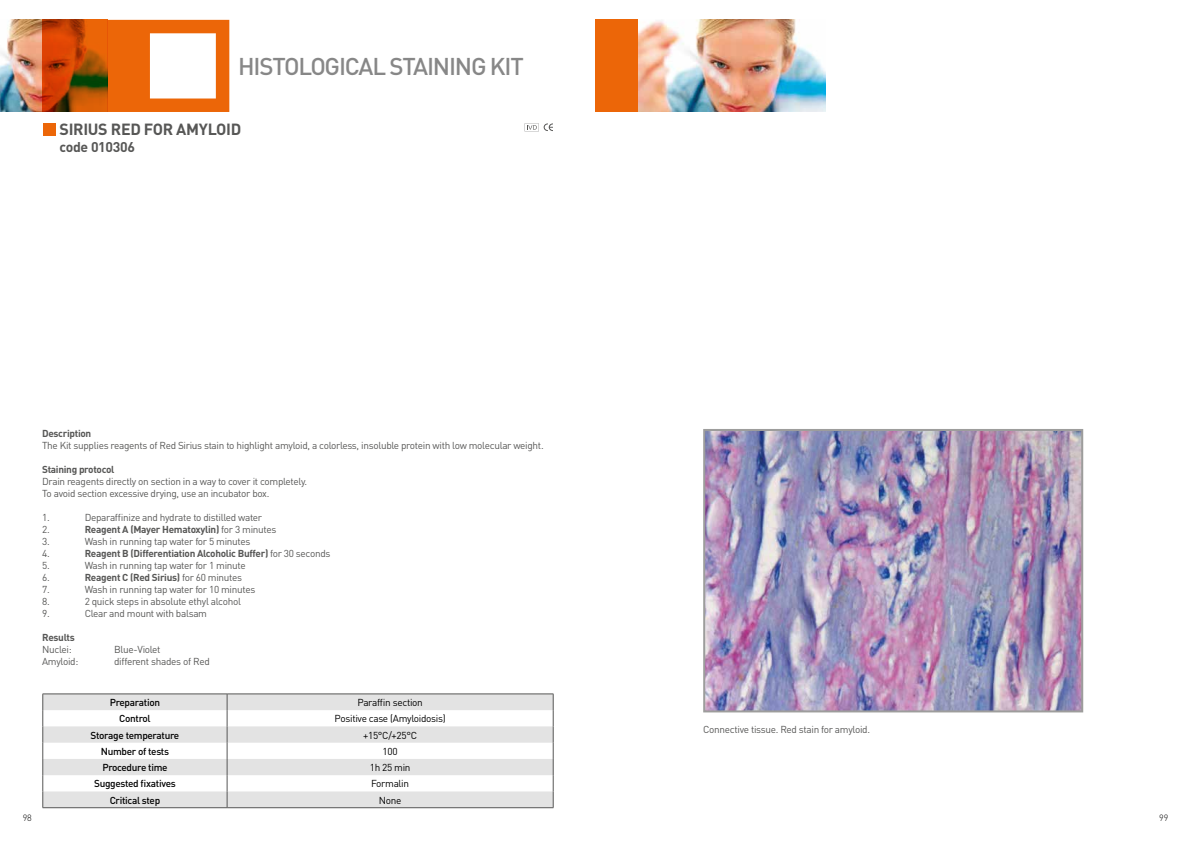
<style>
.page{position:relative;width:1191px;height:842px;background:#fff}
.page>*{position:absolute;margin:0;border:0;box-sizing:border-box;transform-origin:0 0}
.t1{font:500 24px "DIN";letter-spacing:-.05em;color:#878787}
.t2{font:700 16px "DIN";letter-spacing:-.02em;color:#575756}
.t3{font:700 14px "DIN";letter-spacing:-.02em;color:#575756}
.t4{font:10px/12px "DIN";letter-spacing:-.03em;color:#575756}
.t5{font:700 10px "DIN";letter-spacing:-.03em;color:#575756}
.t6{font:500 10px "DIN";letter-spacing:-.03em;color:#000}
.t7{font:10px "DIN";letter-spacing:-.03em;color:#000}
.t8{font:300 9px "DIN";color:#000}
.s1{font-weight:400}
</style>
<div class="page">
<img style="left:0;top:20px;width:43px;height:92px">
<div style="left:595px;top:20px;width:43px;height:92px;background:#ec6608"></div>
<svg style="left:43px;top:20px;width:65px;height:92px;background:#b54804"></svg>
<img style="left:638px;top:20px;width:187px;height:92px">
<svg style="left:108px;top:20px;width:121px;height:92px"></svg>
<div style="left:43px;top:123px;width:13px;height:13px;background:#ec6608"></div>
<svg style="left:525px;top:123px;width:28px;height:8px"></svg>
<svg style="left:43px;top:694px;width:511px;height:113px"></svg>
<hr style="left:43px;top:807px;width:184px;height:1px;background:#575756">
<hr style="left:227px;top:807px;width:326px;height:1px;background:#575756">
<img style="left:706px;top:432px;width:374px;height:277px">
<div style="left:703px;top:429px;width:380px;height:283px;border:2px solid #9d9d9c"></div>
<h1 class="t1" style="left:238px;top:51px;width:287px">Histological stain in g Kit</h1>
<h2 class="t2" style="left:60px;top:119px;width:181px">Sirius Red for amyloid</h2>
<h3 class="t3" style="left:60px;top:138px;width:77px">code 010306</h3>
<p class="t5" style="left:42px;top:427px;width:51px">Description</p>
<p class="t4" style="left:42px;top:439px;width:503px">The Kit supplies reagents of Red Sirius stain to highlight amyloid, a colorless, insoluble protein with low molecular weight.</p>
<p class="t5" style="left:42px;top:463px;width:74px">Staining protocol</p>
<p class="t4" style="left:42px;top:475px;width:266px">Drain reagents directly on section in a way to cover it completely.<br>To avoid section excessive drying, use an incubator box.</p>
<p class="t4" style="left:42px;top:511px;width:9px">1.</p>
<p class="t4" style="left:85px;top:511px;width:179px">Deparaffinize and hydrate to distilled water</p>
<p class="t4" style="left:42px;top:523px;width:9px">2.</p>
<p class="t5" style="left:85px;top:523px;width:193px">Reagent A (Mayer Hematoxylin) <span class="s1">for 3 minutes</span></p>
<p class="t4" style="left:42px;top:535px;width:9px">3.</p>
<p class="t4" style="left:85px;top:535px;width:167px">Wash in running tap water for 5 minutes</p>
<p class="t4" style="left:42px;top:547px;width:9px">4.</p>
<p class="t5" style="left:85px;top:547px;width:247px">Reagent B (Differentiation Alcoholic Buffer) <span class="s1">for 30 seconds</span></p>
<p class="t4" style="left:42px;top:559px;width:9px">5.</p>
<p class="t4" style="left:85px;top:559px;width:163px">Wash in running tap water for 1 minute</p>
<p class="t4" style="left:42px;top:571px;width:9px">6.</p>
<p class="t5" style="left:85px;top:571px;width:159px">Reagent C (Red Sirius) <span class="s1">for 60 minutes</span></p>
<p class="t4" style="left:42px;top:583px;width:9px">7.</p>
<p class="t4" style="left:85px;top:583px;width:172px">Wash in running tap water for 10 minutes</p>
<p class="t4" style="left:42px;top:595px;width:9px">8.</p>
<p class="t4" style="left:85px;top:595px;width:158px">2 quick steps in absolute ethyl alcohol</p>
<p class="t4" style="left:42px;top:607px;width:9px">9.</p>
<p class="t4" style="left:85px;top:607px;width:124px">Clear and mount with balsam</p>
<p class="t5" style="left:42px;top:631px;width:34px">Results</p>
<p class="t4" style="left:42px;top:643px;width:31px">Nuclei:</p>
<p class="t4" style="left:114px;top:643px;width:48px">Blue-Violet</p>
<p class="t4" style="left:42px;top:655px;width:38px">Amyloid:</p>
<p class="t4" style="left:114px;top:655px;width:97px">different shades of Red</p>
<p class="t6" style="left:110px;top:696px;width:52px">Preparation</p>
<p class="t7" style="left:357px;top:696px;width:67px">Paraffin section</p>
<p class="t6" style="left:119px;top:712px;width:33px">Control</p>
<p class="t7" style="left:334px;top:712px;width:113px">Positive case (Amyloidosis)</p>
<p class="t6" style="left:91px;top:729px;width:90px">Storage temperature</p>
<p class="t7" style="left:363px;top:729px;width:55px">+15°C/+25°C</p>
<p class="t6" style="left:101px;top:745px;width:70px">Number of tests</p>
<p class="t7" style="left:382px;top:745px;width:17px">100</p>
<p class="t6" style="left:102px;top:761px;width:67px">Procedure time</p>
<p class="t7" style="left:370px;top:761px;width:42px">1h 25 min</p>
<p class="t6" style="left:94px;top:777px;width:83px">Suggested fixatives</p>
<p class="t7" style="left:371px;top:777px;width:39px">Formalin</p>
<p class="t6" style="left:110px;top:794px;width:52px">Critical step</p>
<p class="t7" style="left:379px;top:794px;width:24px">None</p>
<p class="t4" style="left:703px;top:723px;width:168px">Connective tissue. Red stain for amyloid.</p>
<p class="t8" style="left:23px;top:812px;width:11px">98</p>
<p class="t8" style="left:1159px;top:812px;width:11px">99</p>
</div>
